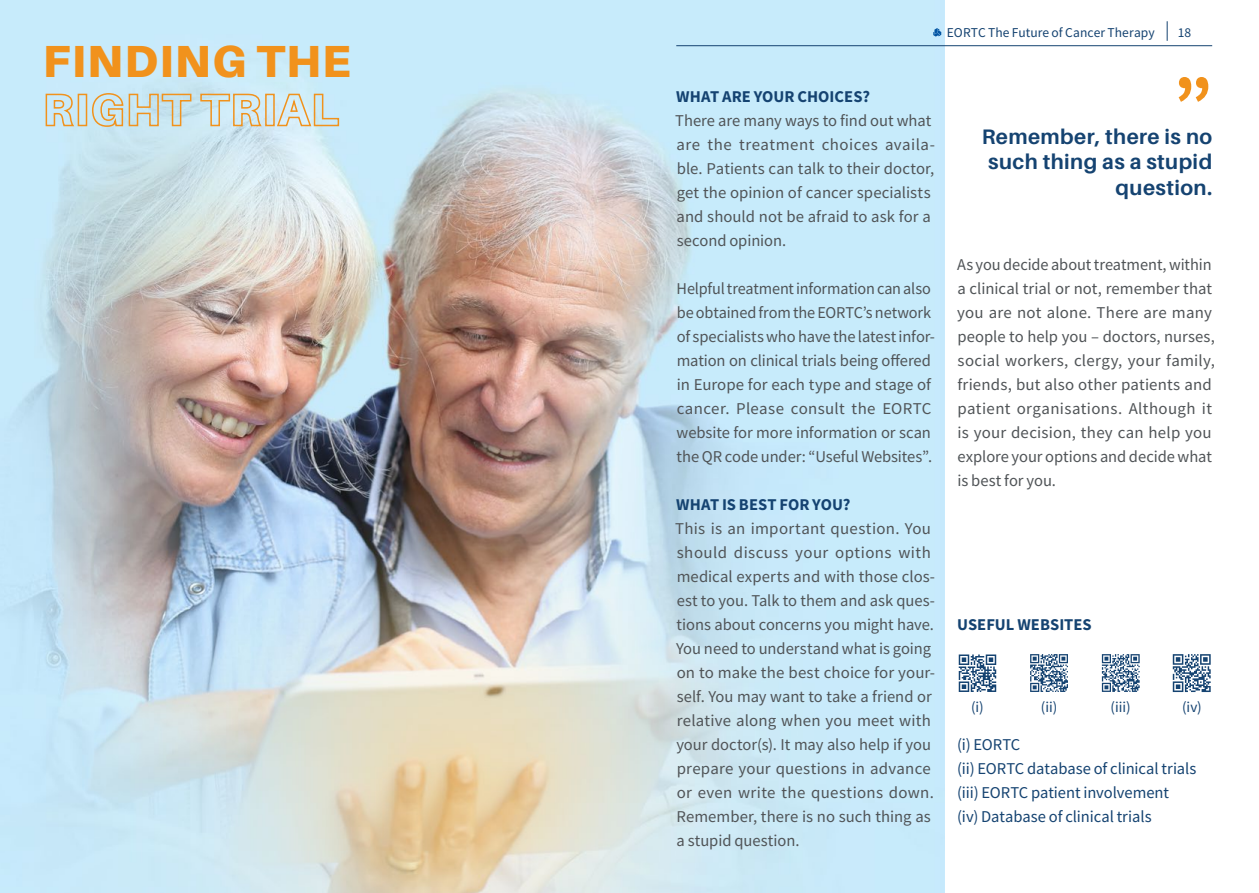
<style>
.page{position:relative;width:1259px;height:893px;background:#fff}
.page>*{position:absolute;margin:0;border:0;box-sizing:border-box;transform-origin:0 0}
.t1{font:700 72px "Source Sans Pro";color:#f1921c}
.t2{font:900 45px/48px "Aileron";letter-spacing:.03em;color:#f1921c}
.t3{font:700 21px/25.2px "Aileron";letter-spacing:.02em;color:#154371;text-align:right}
.t4{font:16.5px/24px "Source Sans Pro";color:#505457}
.t5{font:16.5px/24px "Source Sans Pro";letter-spacing:-.005em;color:#154371}
.t6{font:700 16.5px "Source Sans Pro";letter-spacing:.005em;color:#154371}
.t7{font:15px "Source Sans Pro";color:#154371}
.t8{font:13.5px "Source Sans Pro";letter-spacing:.005em;color:#154371}
</style>
<div class="page">
<img style="left:0;top:0;width:944px;height:893px">
<hr style="left:676px;top:45px;width:536px;height:1px;background:#154371">
<svg style="left:1166px;top:21px;width:1px;height:20px"></svg>
<svg style="left:933px;top:28px;width:8px;height:9px"></svg>
<svg style="left:996px;top:654px;width:1px;height:38px"></svg>
<svg style="left:958px;top:654px;width:38px;height:38px"></svg>
<svg style="left:1030px;top:654px;width:38px;height:38px"></svg>
<svg style="left:1101px;top:654px;width:39px;height:38px"></svg>
<svg style="left:1102px;top:654px;width:37px;height:38px"></svg>
<svg style="left:1173px;top:654px;width:38px;height:39px"></svg>
<svg style="left:1172px;top:654px;width:38px;height:38px"></svg>
<h2 class="t2" style="left:43px;top:38px;width:310px">FINDING THE<br>RIGHT TRIAL</h2>
<p class="t8" style="left:947px;top:24px;width:209px">EORTC The Future of Cancer Therapy</p>
<p class="t8" style="left:1177px;top:24px;width:15px">18</p>
<p class="t6" style="left:676px;top:85px;width:195px">WHAT ARE YOUR CHOICES?</p>
<p class="t4" style="left:675px;top:108px;width:261px">There are many ways to find out what are the treatment choices availa&shy;ble. Patients can talk to their doctor, get the opinion of cancer specialists and should not be afraid to ask for a second opinion.</p>
<p class="t4" style="left:676px;top:276px;width:260px">Helpful treatment information can also be obtained from the EORTC’s network of specialists who have the latest infor&shy;mation on clinical trials being offered in Europe for each type and stage of cancer. Please consult the EORTC website for more information or scan the QR code under: “Useful Websites”.</p>
<p class="t6" style="left:676px;top:493px;width:176px">WHAT IS BEST FOR YOU?</p>
<p class="t4" style="left:675px;top:516px;width:261px">This is an important question. You should discuss your options with medical experts and with those clos&shy;est to you. Talk to them and ask ques&shy;tions about concerns you might have.<br>You need to understand what is going on to make the best choice for your&shy;self. You may want to take a friend or relative along when you meet with your doctor(s). It may also help if you prepare your questions in advance or even write the questions down.<br>Remember, there is no such thing as a stupid question.</p>
<h1 class="t1" style="left:1173px;top:55px;width:40px">”</h1>
<p class="t3" style="left:981px;top:124px;width:232px">Remember, there is no such thing as a stupid question.</p>
<p class="t4" style="left:957px;top:252px;width:259px">As you decide about treatment, within a clinical trial or not, remember that you are not alone. There are many people to help you – doctors, nurses, social workers, clergy, your family, friends, but also other patients and patient organisations. Although it is your decision, they can help you explore your options and decide what is best for you.</p>
<p class="t6" style="left:957px;top:613px;width:136px">USEFUL WEBSITES</p>
<p class="t7" style="left:971px;top:698px;width:14px">(i)</p>
<p class="t7" style="left:1041px;top:698px;width:18px">(ii)</p>
<p class="t7" style="left:1110px;top:698px;width:21px">(iii)</p>
<p class="t7" style="left:1182px;top:698px;width:21px">(iv)</p>
<p class="t5" style="left:957px;top:732px;width:241px">(i) EORTC<br>(ii) EORTC database of clinical trials (iii) EORTC patient involvement<br>(iv) Database of clinical trials</p>
</div>
